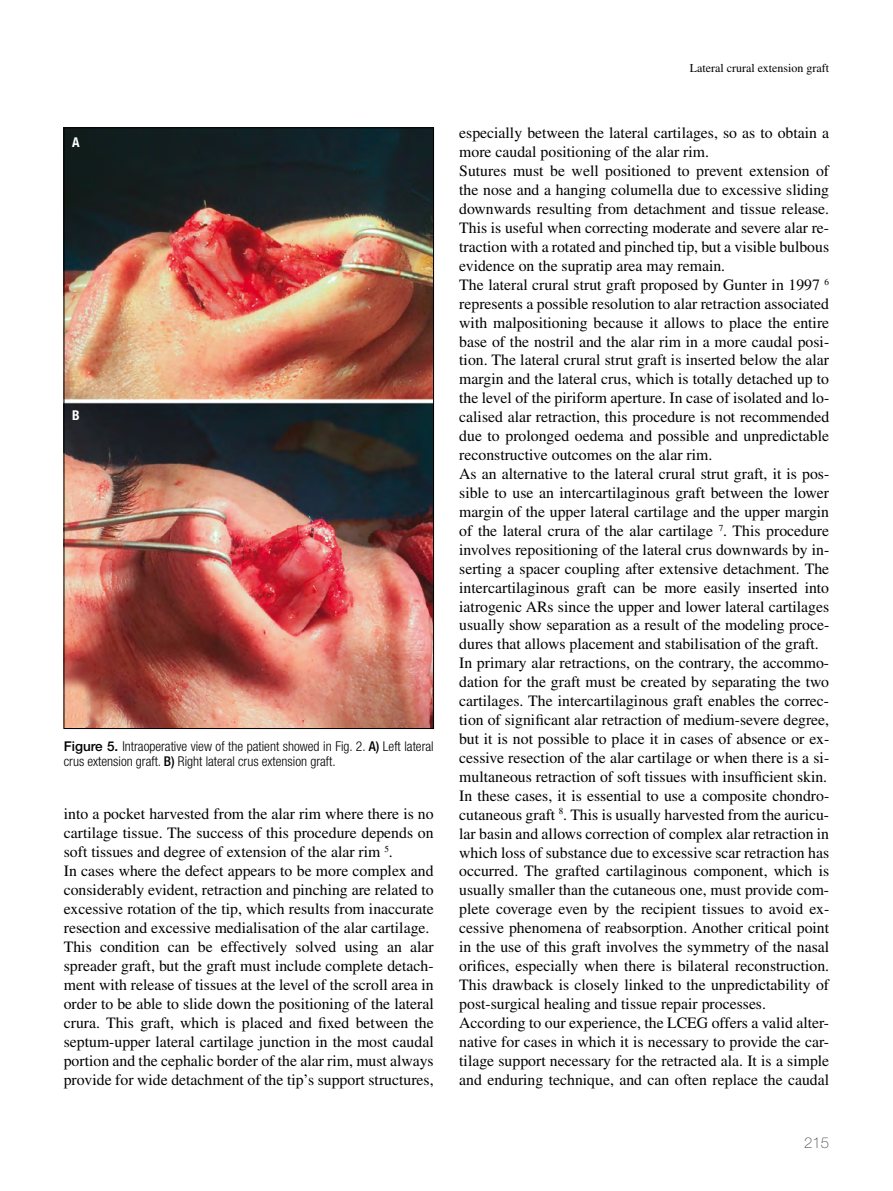
<style>
.page{position:relative;width:893px;height:1191px;background:#fff}
.page>*{position:absolute;margin:0;border:0;box-sizing:border-box;transform-origin:0 0}
.t1{font:15.75px/18.9px "Times LT Std";color:#000}
.t2{font:100 15px "Helvetica Neue LT Std";color:#484847}
.t3{font:300 condensed 13.5px/15px "Helvetica Neue LT Std";color:#000}
.t4{font:700 condensed 13.5px "Helvetica Neue LT Std";color:#fff}
.t5{font:12px "Times LT Std";color:#000}
.s1{font-weight:500;font-stretch:normal}
.s2{font-weight:500}
</style>
<div class="page">
<img style="left:66px;top:130px;width:366px;height:596px">
<p class="t4" style="left:72px;top:134px;width:9px">A</p>
<p class="t4" style="left:72px;top:407px;width:9px">B</p>
<p class="t3" style="left:64px;top:738px;width:371px"><span class="s1">Figure 5.</span> Intraoperative view of the patient showed in Fig. 2. <span class="s2">A)</span> Left lateral crus extension graft. <span class="s2">B)</span> Right lateral crus extension graft.</p>
<p class="t1" style="left:64px;top:804px;width:371px">into a pocket harvested from the alar rim where there is no cartilage tissue. The success of this procedure depends on soft tissues and degree of extension of the alar rim <sup>5</sup>.<br>In cases where the defect appears to be more complex and considerably evident, retraction and pinching are related to excessive rotation of the tip, which results from inaccurate resection and excessive medialisation of the alar cartilage.<br>This condition can be effectively solved using an alar spreader graft, but the graft must include complete detach&shy;ment with release of tissues at the level of the scroll area in order to be able to slide down the positioning of the lateral crura. This graft, which is placed and fixed between the septum-upper lateral cartilage junction in the most caudal portion and the cephalic border of the alar rim, must always provide for wide detachment of the tip’s support structures,</p>
<p class="t5" style="left:690px;top:61px;width:141px">Lateral crural extension graft</p>
<p class="t1" style="left:459px;top:123px;width:371px">especially between the lateral cartilages, so as to obtain a more caudal positioning of the alar rim.<br>Sutures must be well positioned to prevent extension of the nose and a hanging columella due to excessive sliding downwards resulting from detachment and tissue release.<br>This is useful when correcting moderate and severe alar re&shy;traction with a rotated and pinched tip, but a visible bulbous evidence on the supratip area may remain.<br>The lateral crural strut graft proposed by Gunter in 1997 <sup>6 </sup>represents a possible resolution to alar retraction associated with malpositioning because it allows to place the entire base of the nostril and the alar rim in a more caudal posi&shy;tion. The lateral crural strut graft is inserted below the alar margin and the lateral crus, which is totally detached up to the level of the piriform aperture. In case of isolated and lo&shy;calised alar retraction, this procedure is not recommended due to prolonged oedema and possible and unpredictable reconstructive outcomes on the alar rim.<br>As an alternative to the lateral crural strut graft, it is pos&shy;sible to use an intercartilaginous graft between the lower margin of the upper lateral cartilage and the upper margin of the lateral crura of the alar cartilage <sup>7</sup>. This procedure involves repositioning of the lateral crus downwards by in&shy;serting a spacer coupling after extensive detachment. The intercartilaginous graft can be more easily inserted into iatrogenic ARs since the upper and lower lateral cartilages usually show separation as a result of the modeling proce&shy;dures that allows placement and stabilisation of the graft.<br>In primary alar retractions, on the contrary, the accommo&shy;dation for the graft must be created by separating the two cartilages. The intercartilaginous graft enables the correc&shy;tion of significant alar retraction of medium-severe degree, but it is not possible to place it in cases of absence or ex&shy;cessive resection of the alar cartilage or when there is a si&shy;multaneous retraction of soft tissues with insufficient skin.<br>In these cases, it is essential to use a composite chondro&shy;cutaneous graft <sup>8</sup>. This is usually harvested from the auricu&shy;lar basin and allows correction of complex alar retraction in which loss of substance due to excessive scar retraction has occurred. The grafted cartilaginous component, which is usually smaller than the cutaneous one, must provide com&shy;plete coverage even by the recipient tissues to avoid ex&shy;cessive phenomena of reabsorption. Another critical point in the use of this graft involves the symmetry of the nasal orifices, especially when there is bilateral reconstruction.<br>This drawback is closely linked to the unpredictability of post-surgical healing and tissue repair processes.<br>According to our experience, the LCEG offers a valid alter&shy;native for cases in which it is necessary to provide the car&shy;tilage support necessary for the retracted ala. It is a simple and enduring technique, and can often replace the caudal</p>
<p class="t2" style="left:804px;top:1134px;width:27px">215</p>
</div>
